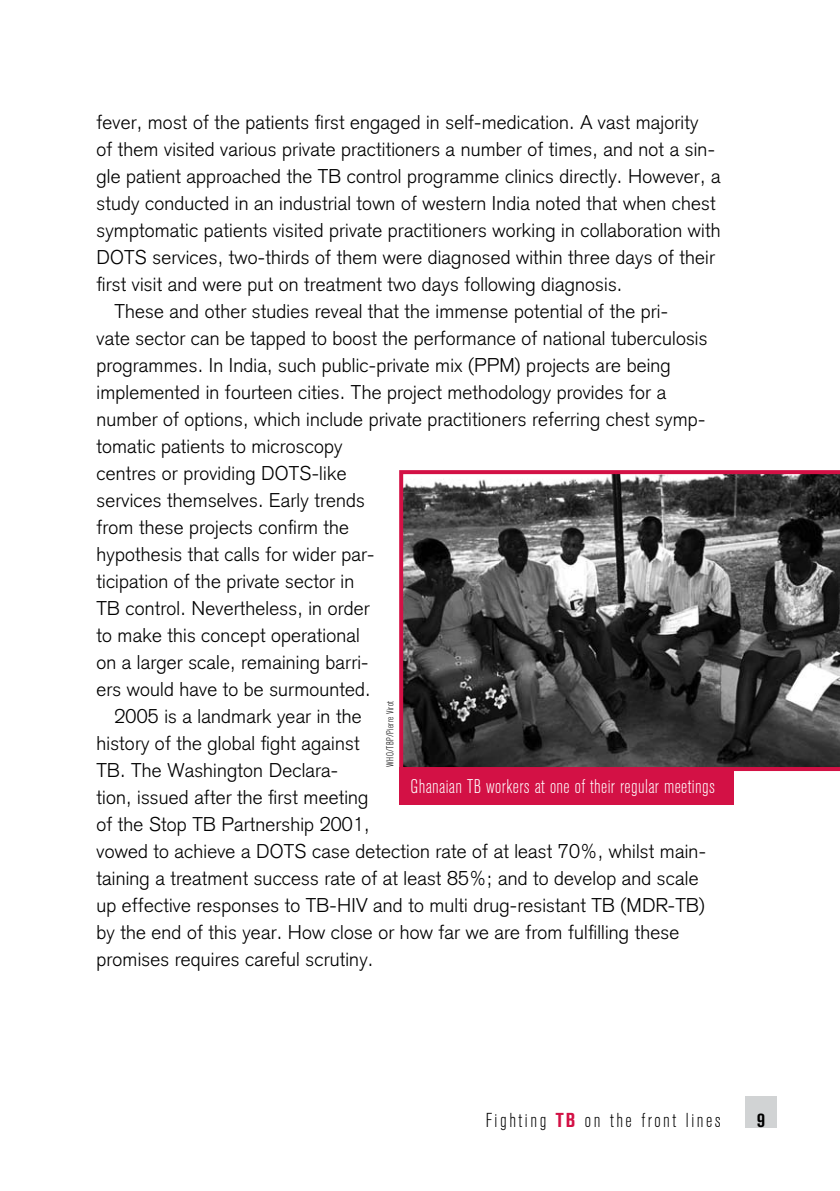
<style>
.page{position:relative;width:840px;height:1191px;background:#fff}
.page>*{position:absolute;margin:0;border:0;box-sizing:border-box;transform-origin:0 0}
.t1{font:300 condensed 20px "Akzidenz Grotesk BE";letter-spacing:.13em;color:#000}
.t2{font:300 19.6px "Akzidenz Grotesk";letter-spacing:.01em;color:#000}
.t3{font:300 condensed 19.6px "Akzidenz Grotesk BE";letter-spacing:.02em;color:#fff}
.t4{font:300 condensed 10px "Akzidenz Grotesk BE";letter-spacing:.025em;color:#000}
.s1{font-weight:700;color:#d31145}
</style>
<div class="page">
<div style="left:745px;top:1096px;width:31px;height:31px;background:#d1d3d4"></div>
<div style="left:399px;top:767px;width:334px;height:37px;background:#d31145"></div>
<svg style="left:399px;top:470px;width:440px;height:301px"></svg>
<p class="t2" style="left:96px;top:111px;width:603px">fever, most of the patients first engaged in self-medication. A vast majority</p>
<p class="t2" style="left:96px;top:138px;width:619px">of them visited various private practitioners a number of times, and not a sin-</p>
<p class="t2" style="left:96px;top:165px;width:625px">gle patient approached the TB control programme clinics directly. However, a</p>
<p class="t2" style="left:96px;top:192px;width:620px">study conducted in an industrial town of western India noted that when chest</p>
<p class="t2" style="left:96px;top:219px;width:625px">symptomatic patients visited private practitioners working in collaboration with</p>
<p class="t2" style="left:96px;top:246px;width:619px">DOTS services, two-thirds of them were diagnosed within three days of their</p>
<p class="t2" style="left:96px;top:273px;width:527px">first visit and were put on treatment two days following diagnosis.</p>
<p class="t2" style="left:114px;top:300px;width:555px">These and other studies reveal that the immense potential of the pri-</p>
<p class="t2" style="left:96px;top:327px;width:612px">vate sector can be tapped to boost the performance of national tuberculosis</p>
<p class="t2" style="left:96px;top:354px;width:575px">programmes. In India, such public-private mix (PPM) projects are being</p>
<p class="t2" style="left:96px;top:381px;width:570px">implemented in fourteen cities. The project methodology provides for a</p>
<p class="t2" style="left:96px;top:408px;width:610px">number of options, which include private practitioners referring chest symp-</p>
<p class="t2" style="left:96px;top:435px;width:247px">tomatic patients to microscopy</p>
<p class="t2" style="left:96px;top:462px;width:251px">centres or providing DOTS-like</p>
<p class="t2" style="left:96px;top:489px;width:270px">services themselves. Early trends</p>
<p class="t2" style="left:96px;top:516px;width:254px">from these projects confirm the</p>
<p class="t2" style="left:96px;top:543px;width:279px">hypothesis that calls for wider par-</p>
<p class="t2" style="left:96px;top:570px;width:259px">ticipation of the private sector in</p>
<p class="t2" style="left:96px;top:597px;width:274px">TB control. Nevertheless, in order</p>
<p class="t2" style="left:96px;top:624px;width:264px">to make this concept operational</p>
<p class="t2" style="left:96px;top:651px;width:273px">on a larger scale, remaining barri-</p>
<p class="t2" style="left:96px;top:678px;width:275px">ers would have to be surmounted.</p>
<p class="t2" style="left:114px;top:705px;width:248px">2005 is a landmark year in the</p>
<p class="t2" style="left:96px;top:732px;width:264px">history of the global fight against</p>
<p class="t2" style="left:96px;top:759px;width:243px">TB. The Washington Declara-</p>
<p class="t2" style="left:96px;top:786px;width:273px">tion, issued after the first meeting</p>
<p class="t2" style="left:96px;top:813px;width:274px">of the Stop TB Partnership 2001,</p>
<p class="t2" style="left:96px;top:840px;width:610px">vowed to achieve a DOTS case detection rate of at least 70%, whilst main-</p>
<p class="t2" style="left:96px;top:867px;width:603px">taining a treatment success rate of at least 85%; and to develop and scale</p>
<p class="t2" style="left:96px;top:894px;width:609px">up effective responses to TB-HIV and to multi drug-resistant TB (MDR-TB)</p>
<p class="t2" style="left:96px;top:921px;width:584px">by the end of this year. How close or how far we are from fulfilling these</p>
<p class="t2" style="left:96px;top:948px;width:278px">promises requires careful scrutiny.</p>
<p class="t4" style="left:384px;top:766px;width:67px;rotate:-90deg">WHO/TBP/Pierre Virot</p>
<p class="t3" style="left:410px;top:775px;width:305px">Ghanaian TB workers at one of their regular meetings</p>
<p class="t1" style="left:485px;top:1109px;width:236px">Fighting <span class="s1">TB</span> on the front lines</p>
</div>
